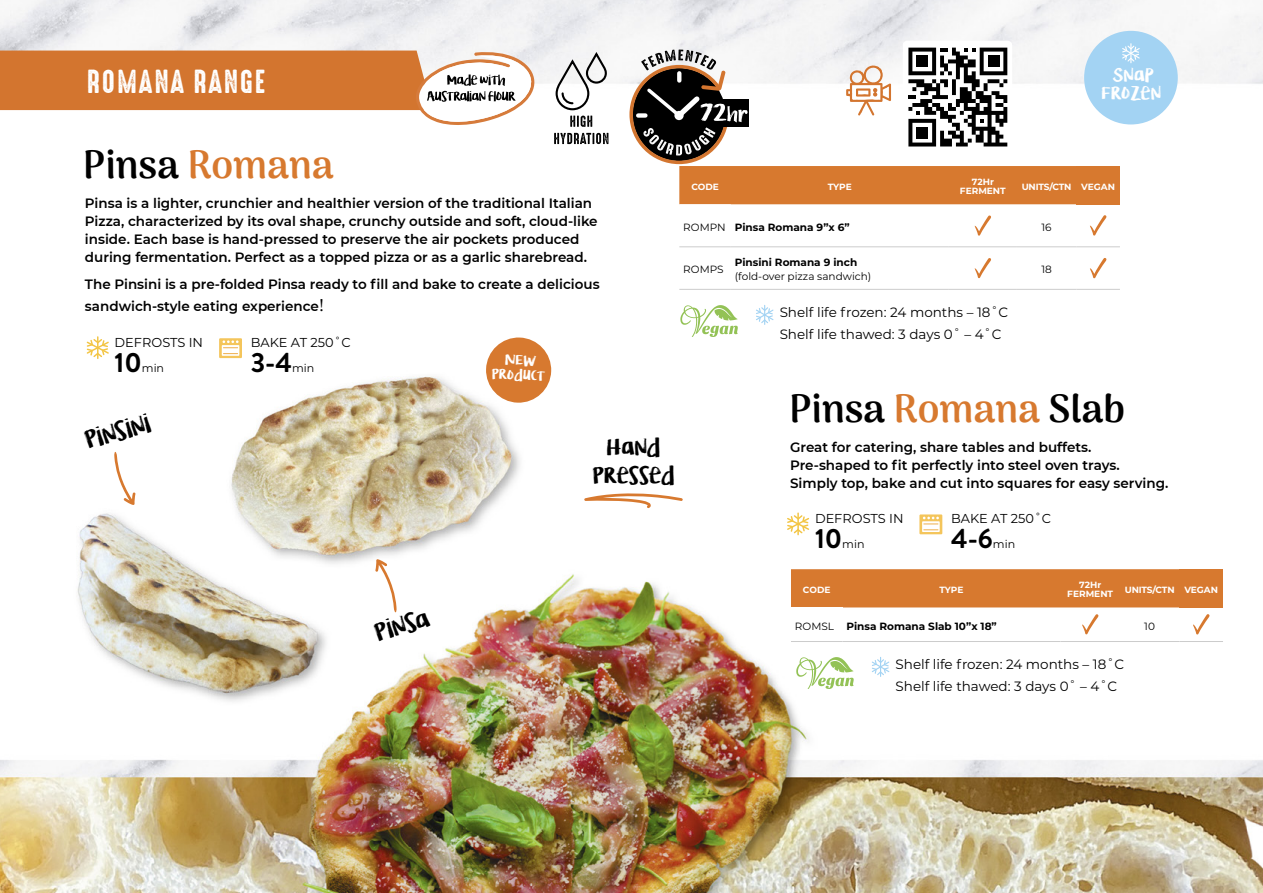
<style>
.page{position:relative;width:1263px;height:893px;background:#fff}
.page>*{position:absolute;margin:0;border:0;box-sizing:border-box;transform-origin:0 0}
.t1{font:800 39px "Arima Madurai";color:#000}
.t2{font:800 39px "Arima Madurai";color:#d7792f}
.t3{font:30px "High Voltage Rough";letter-spacing:.06em;color:#fff}
.t4{font:700 27.75px "Brandon Grotesque";color:#000}
.t5{font:21.15px "KG Lifeis Messy";color:#000}
.t6{font:19.65px "KG Lifeis Messy";color:#000}
.t7{font:16.2px "KG Lifeis Messy";letter-spacing:.02em;color:#fff}
.t8{font:600 13.5px/18px "Montserrat";color:#010101}
.t9{font:13.5px/22.5px "Montserrat";color:#000}
.t10{font:12.9px "Montserrat";color:#000}
.t11{font:12.45px "KG Lifeis Messy";color:#fff}
.t12{font:11.1px "Montserrat";color:#000}
.t13{font:700 10.5px "Montserrat";color:#000}
.t14{font:10.5px "Montserrat";color:#000}
.t15{font:700 9px "Montserrat";color:#fff}
.t16{font:700 9px "Montserrat";letter-spacing:-.02em;color:#fff}
.s1{color:#000}
.s2{font-family:"Minion Pro";font-weight:400;font-size:18px;color:#000}
.s3{color:#d7792f}
</style>
<div class="page">
<img style="left:0;top:0;width:1263px;height:893px">
<svg style="left:0;top:51px;width:534px;height:74px"></svg>
<div style="left:1084px;top:31px;width:94px;height:93px;background:#a3d3f3;border-radius:50%"></div>
<svg style="left:1122px;top:44px;width:18px;height:19px"></svg>
<div style="left:588px;top:432px;width:98px;height:66px;background:#fff"></div>
<div style="left:1076px;top:166px;width:44px;height:38px;background:#d7792f"></div>
<hr style="left:1076px;top:246px;width:44px;height:1px;background:#ccc">
<hr style="left:679px;top:289px;width:52px;height:1px;background:#ccc">
<hr style="left:731px;top:289px;width:218px;height:1px;background:#ccc">
<hr style="left:949px;top:289px;width:68px;height:1px;background:#ccc">
<hr style="left:1017px;top:289px;width:59px;height:1px;background:#ccc">
<hr style="left:1076px;top:289px;width:44px;height:1px;background:#ccc">
<svg style="left:1090px;top:215px;width:16px;height:21px"></svg>
<svg style="left:1090px;top:258px;width:16px;height:20px"></svg>
<hr style="left:97px;top:337px;width:2px;height:21px;background:#f3c544">
<svg style="left:85px;top:338px;width:25px;height:20px"></svg>
<svg style="left:219px;top:338px;width:23px;height:20px"></svg>
<svg style="left:114px;top:450px;width:21px;height:55px"></svg>
<svg style="left:375px;top:559px;width:22px;height:55px"></svg>
<hr style="left:797px;top:513px;width:2px;height:22px;background:#f3c544">
<svg style="left:786px;top:514px;width:24px;height:21px"></svg>
<svg style="left:919px;top:514px;width:23px;height:20px"></svg>
<div style="left:791px;top:569px;width:388px;height:38px;background:#d7792f"></div>
<div style="left:1179px;top:569px;width:44px;height:38px;background:#d7792f"></div>
<div style="left:791px;top:607px;width:51px;height:34px;background:#fff"></div>
<hr style="left:791px;top:641px;width:51px;height:1px;background:#ccc">
<hr style="left:842px;top:641px;width:218px;height:1px;background:#ccc">
<hr style="left:1060px;top:641px;width:60px;height:1px;background:#ccc">
<hr style="left:1120px;top:641px;width:59px;height:1px;background:#ccc">
<hr style="left:1179px;top:641px;width:44px;height:1px;background:#ccc">
<svg style="left:1082px;top:614px;width:16px;height:20px"></svg>
<svg style="left:1193px;top:614px;width:16px;height:20px"></svg>
<svg style="left:554px;top:50px;width:54px;height:77px"></svg>
<svg style="left:554px;top:133px;width:54px;height:11px"></svg>
<svg style="left:755px;top:305px;width:19px;height:19px"></svg>
<svg style="left:680px;top:305px;width:58px;height:32px"></svg>
<svg style="left:871px;top:657px;width:19px;height:19px"></svg>
<svg style="left:796px;top:657px;width:58px;height:32px"></svg>
<svg style="left:629px;top:42px;width:447px;height:247px"></svg>
<svg style="left:584px;top:485px;width:99px;height:31px"></svg>
<svg style="left:485px;top:337px;width:67px;height:66px"></svg>
<p class="t3" style="left:87px;top:65px;width:180px">ROMANA RANGE</p>
<p class="t7" style="left:1113px;top:63px;width:43px">SNAP</p>
<p class="t7" style="left:1101px;top:81px;width:61px">FROZEN</p>
<p class="t2" style="left:83px;top:137px;width:252px"><span class="s1">Pinsa</span> Romana</p>
<p class="t8" style="left:85px;top:194px;width:514px">Pinsa is a lighter, crunchier and healthier version of the traditional Italian Pizza, characterized by its oval shape, crunchy outside and soft, cloud-like inside. Each base is hand-pressed to preserve the air pockets produced during fermentation. Perfect as a topped pizza or as a garlic sharebread.</p>
<p class="t8" style="left:85px;top:273px;width:516px;line-height:21.6px">The Pinsini is a pre-folded Pinsa ready to fill and bake to create a delicious sandwich-style eating experience<span class="s2">!</span></p>
<p class="t10" style="left:115px;top:333px;width:90px">DEFROSTS IN</p>
<p class="t4" style="left:115px;top:343px;width:29px">10</p>
<p class="t12" style="left:142px;top:361px;width:24px">min</p>
<p class="t5" style="left:81px;top:424px;width:68px;rotate:-15deg">PINSINI</p>
<p class="t10" style="left:251px;top:333px;width:102px">BAKE AT 250˚C</p>
<p class="t4" style="left:251px;top:343px;width:43px">3-4</p>
<p class="t12" style="left:292px;top:361px;width:24px">min</p>
<p class="t11" style="left:492px;top:364px;width:55px;rotate:2deg">PRODUCT</p>
<p class="t6" style="left:607px;top:432px;width:55px">HAND</p>
<p class="t6" style="left:592px;top:461px;width:84px">PRESSED</p>
<p class="t15" style="left:691px;top:180px;width:29px">CODE</p>
<p class="t15" style="left:828px;top:180px;width:26px">TYPE</p>
<p class="t15" style="left:972px;top:176px;width:24px">72Hr</p>
<p class="t15" style="left:960px;top:184px;width:47px">FERMENT</p>
<p class="t16" style="left:1022px;top:180px;width:51px">UNITS/CTN</p>
<p class="t15" style="left:1081px;top:180px;width:35px">VEGAN</p>
<p class="t14" style="left:683px;top:220px;width:44px">ROMPN</p>
<p class="t13" style="left:735px;top:219px;width:116px">Pinsa Romana 9”x 6”</p>
<p class="t14" style="left:1041px;top:220px;width:12px">16</p>
<p class="t14" style="left:683px;top:262px;width:42px">ROMPS</p>
<p class="t13" style="left:735px;top:255px;width:124px">Pinsini Romana 9 inch</p>
<p class="t14" style="left:735px;top:269px;width:138px">(fold-over pizza sandwich)</p>
<p class="t14" style="left:1041px;top:262px;width:12px">18</p>
<p class="t9" style="left:780px;top:300px;width:230px">Shelf life frozen: 24 months – 18˚C<br>Shelf life thawed: 3 days 0˚ – 4˚C</p>
<p class="t1" style="left:789px;top:381px;width:337px">Pinsa <span class="s3">Romana</span> Slab</p>
<p class="t8" style="left:790px;top:438px;width:303px">Great for catering, share tables and buffets.</p>
<p class="t8" style="left:790px;top:456px;width:380px">Pre-shaped to fit perfectly into steel oven trays.<br>Simply top, bake and cut into squares for easy serving.</p>
<p class="t10" style="left:815px;top:509px;width:90px">DEFROSTS IN</p>
<p class="t4" style="left:815px;top:519px;width:29px">10</p>
<p class="t12" style="left:842px;top:537px;width:24px">min</p>
<p class="t10" style="left:951px;top:509px;width:102px">BAKE AT 250˚C</p>
<p class="t4" style="left:951px;top:519px;width:43px">4-6</p>
<p class="t12" style="left:993px;top:537px;width:24px">min</p>
<p class="t5" style="left:371px;top:617px;width:57px;rotate:-15deg">PINSA</p>
<p class="t15" style="left:803px;top:583px;width:29px">CODE</p>
<p class="t15" style="left:939px;top:583px;width:26px">TYPE</p>
<p class="t15" style="left:1079px;top:579px;width:24px">72Hr</p>
<p class="t15" style="left:1067px;top:587px;width:47px">FERMENT</p>
<p class="t16" style="left:1125px;top:583px;width:51px">UNITS/CTN</p>
<p class="t15" style="left:1184px;top:583px;width:35px">VEGAN</p>
<p class="t14" style="left:795px;top:619px;width:41px">ROMSL</p>
<p class="t13" style="left:846px;top:618px;width:152px">Pinsa Romana Slab 10”x 18”</p>
<p class="t14" style="left:1144px;top:619px;width:12px">10</p>
<p class="t9" style="left:895px;top:652px;width:230px">Shelf life frozen: 24 months – 18˚C<br>Shelf life thawed: 3 days 0˚ – 4˚C</p>
</div>
